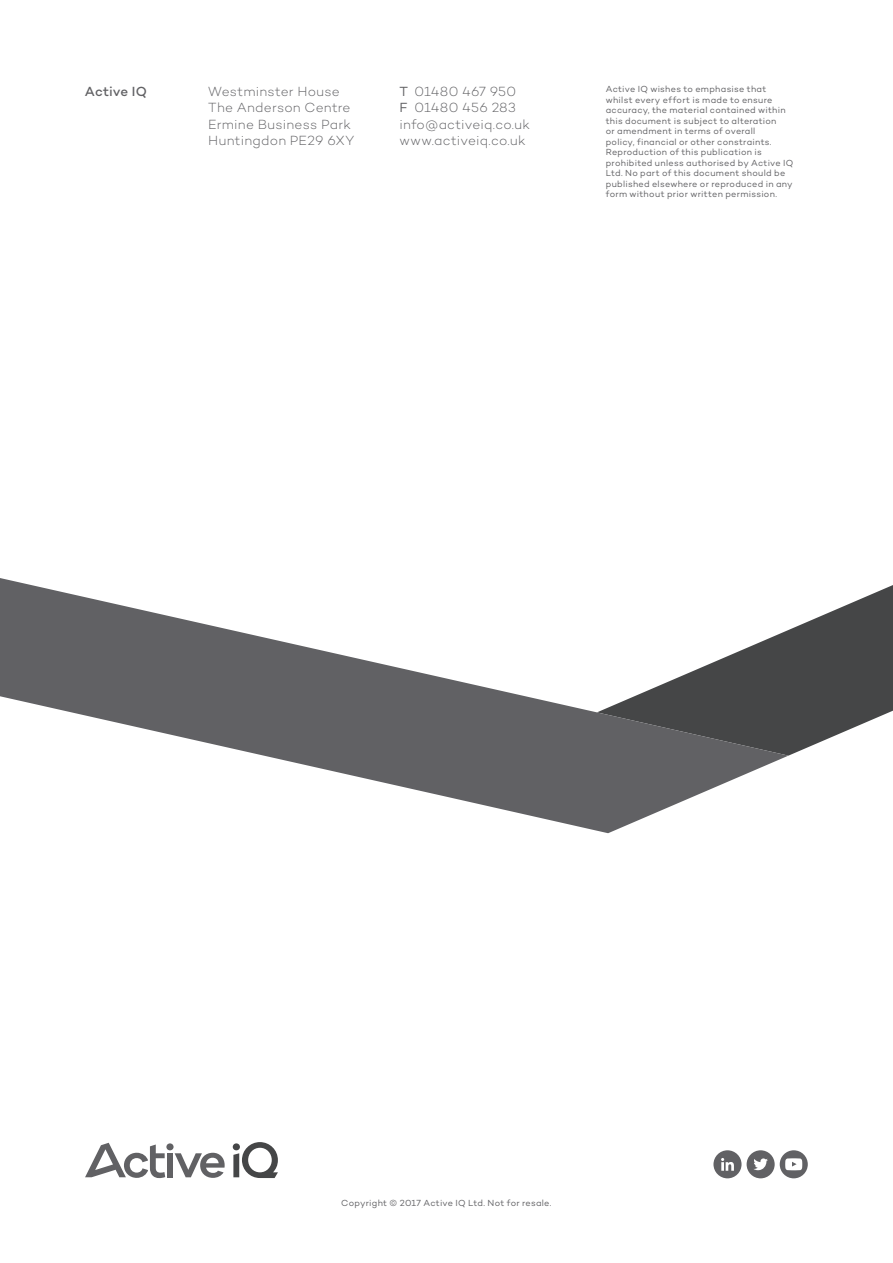
<style>
.page{position:relative;width:893px;height:1263px;background:#fff}
.page>*{position:absolute;margin:0;border:0;box-sizing:border-box;transform-origin:0 0}
.Back_cover__Address{font:300 13.5px "Campton";letter-spacing:.015em;color:#616164}
.Back_cover__Address-2{font:500 13.5px "Campton";letter-spacing:.005em;color:#616164}
.Back_cover__Copyrigh{font:9px/10.5px "Campton";letter-spacing:.03em;color:#616164}
.s1{font-weight:400}
</style>
<div class="page">
<svg style="left:788px;top:585px;width:105px;height:171px;fill:#454647"></svg>
<svg style="left:0;top:578px;width:788px;height:255px"></svg>
<div style="left:713px;top:1150px;width:28px;height:28px;background:#616164;border-radius:50%"></div>
<div style="left:747px;top:1150px;width:28px;height:28px;background:#616164;border-radius:50%"></div>
<div style="left:780px;top:1150px;width:28px;height:28px;background:#616164;border-radius:50%"></div>
<svg style="left:721px;top:1158px;width:13px;height:13px"></svg>
<svg style="left:754px;top:1158px;width:14px;height:12px"></svg>
<svg style="left:785px;top:1158px;width:17px;height:12px"></svg>
<div style="left:167px;top:1153px;width:6px;height:24px;background:#616164"></div>
<svg style="left:175px;top:1153px;width:50px;height:25px"></svg>
<div style="left:166px;top:1143px;width:8px;height:7px;background:#616164;border-radius:50%"></div>
<svg style="left:233px;top:1142px;width:45px;height:36px"></svg>
<div style="left:233px;top:1143px;width:7px;height:7px;background:#454647;border-radius:50%"></div>
<svg style="left:85px;top:1143px;width:80px;height:35px"></svg>
<p class="Back_cover__Address-2" style="left:85px;top:83px;width:64px">Active IQ</p>
<p class="Back_cover__Address" style="left:208px;top:83px;width:133px">Westminster House</p>
<p class="Back_cover__Address" style="left:208px;top:99px;width:144px">The Anderson Centre</p>
<p class="Back_cover__Address" style="left:208px;top:116px;width:144px">Ermine Business Park</p>
<p class="Back_cover__Address" style="left:208px;top:132px;width:147px">Huntingdon PE29 6XY</p>
<p class="Back_cover__Address" style="left:400px;top:83px;width:118px"><span class="s1">T</span> 01480 467 950</p>
<p class="Back_cover__Address" style="left:400px;top:99px;width:118px"><span class="s1">F</span> 01480 456 283</p>
<p class="Back_cover__Address" style="left:400px;top:116px;width:132px">info@activeiq.co.uk</p>
<p class="Back_cover__Address" style="left:400px;top:132px;width:128px">www.activeiq.co.uk</p>
<p class="Back_cover__Copyrigh" style="left:606px;top:84px;width:189px">Active IQ wishes to emphasise that whilst every effort is made to ensure accuracy, the material contained within this document is subject to alteration<br>or amendment in terms of overall<br>policy, financial or other constraints.<br>Reproduction of this publication is prohibited unless authorised by Active IQ Ltd. No part of this document should be published elsewhere or reproduced in any form without prior written permission.</p>
<p class="Back_cover__Copyrigh" style="left:341px;top:1198px;width:212px">Copyright © 2017 Active IQ Ltd. Not for resale.</p>
</div>
